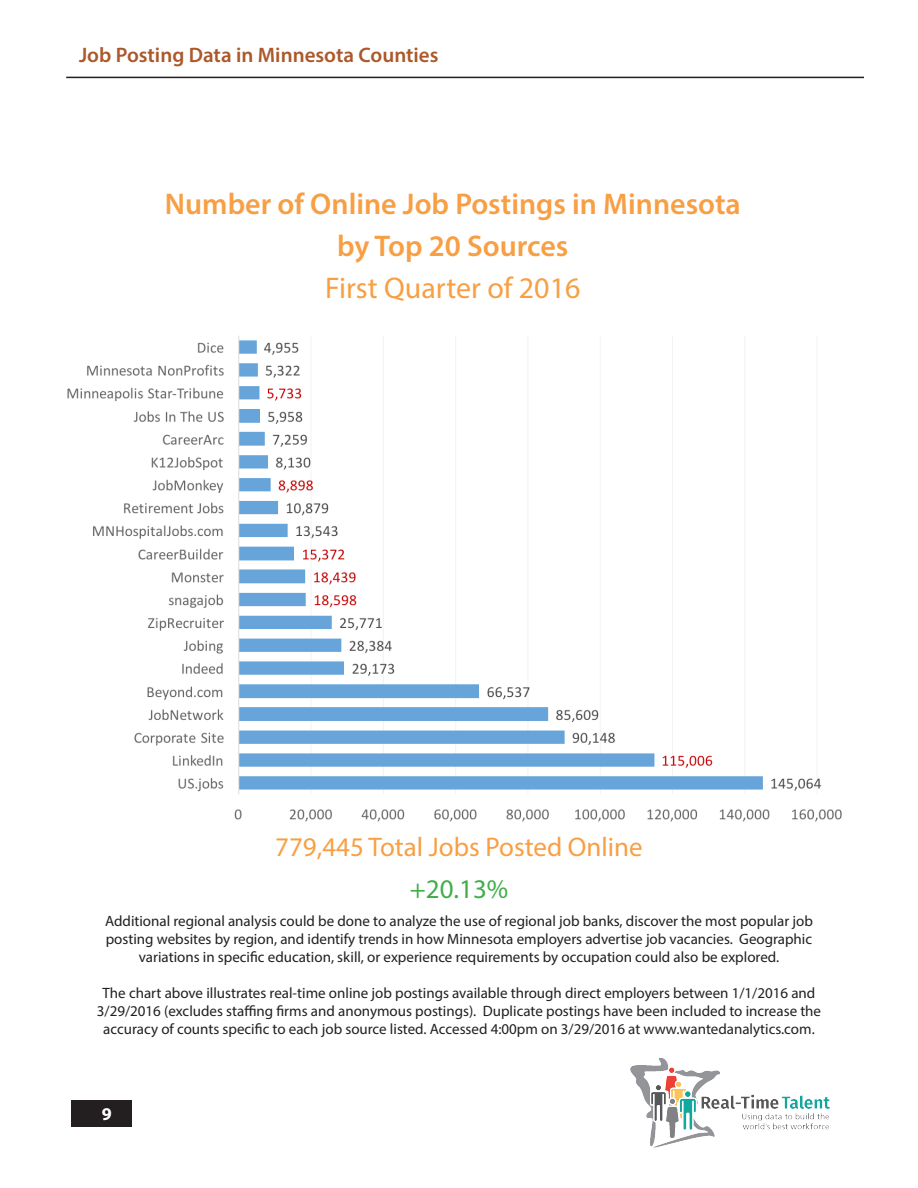
<style>
.page{position:relative;width:918px;height:1188px;background:#fff}
.page>*{position:absolute;margin:0;border:0;box-sizing:border-box;transform-origin:0 0}
.Head_1{font:600 30px "Myriad Pro";color:#f89f44}
.Head_1-2{font:30px "Myriad Pro";color:#f89f44}
.Head_1-3{font:27px "Myriad Pro";color:#f89f44}
.Head_1-4{font:27px "Myriad Pro";color:#40ae49}
.Subheading{font:600 21px "Myriad Pro";color:#ab592a}
.t1{font:700 18px "Myriad Pro";color:#fff}
.t2{font:15px/18px "Myriad Pro";color:#231f20;text-align:center}
</style>
<div class="page">
<div style="left:71px;top:1101px;width:60px;height:26px;background:#231f20"></div>
<img style="left:630px;top:1058px;width:200px;height:90px">
<hr style="left:66px;top:77px;width:798px;height:1px;background:#231f20">
<img style="left:67px;top:336px;width:775px;height:486px">
<p class="Subheading" style="left:79px;top:41px;width:361px">Job Posting Data in Minnesota Counties</p>
<p class="Head_1" style="left:165px;top:185px;width:577px">Number of Online Job Postings in Minnesota</p>
<p class="Head_1" style="left:337px;top:227px;width:233px">by Top 20 Sources</p>
<p class="Head_1-2" style="left:325px;top:270px;width:257px">First Quarter of 2016</p>
<p class="Head_1-3" style="left:275px;top:830px;width:369px">779,445 Total Jobs Posted Online</p>
<p class="Head_1-4" style="left:410px;top:872px;width:100px">+20.13%</p>
<p class="t2" style="left:105px;top:912px;width:709px">Additional regional analysis could be done to analyze the use of regional job banks, discover the most popular job posting websites by region, and identify trends in how Minnesota employers advertise job vacancies. Geographic variations in specific education, skill, or experience requirements by occupation could also be explored.</p>
<p class="t2" style="left:97px;top:984px;width:726px">The chart above illustrates real-time online job postings available through direct employers between 1/1/2016 and<br>3/29/2016 (excludes staffing firms and anonymous postings). Duplicate postings have been included to increase the accuracy of counts specific to each job source listed. Accessed 4:00pm on 3/29/2016 at www.wantedanalytics.com.</p>
<p class="t1" style="left:102px;top:1103px;width:11px">9</p>
</div>
